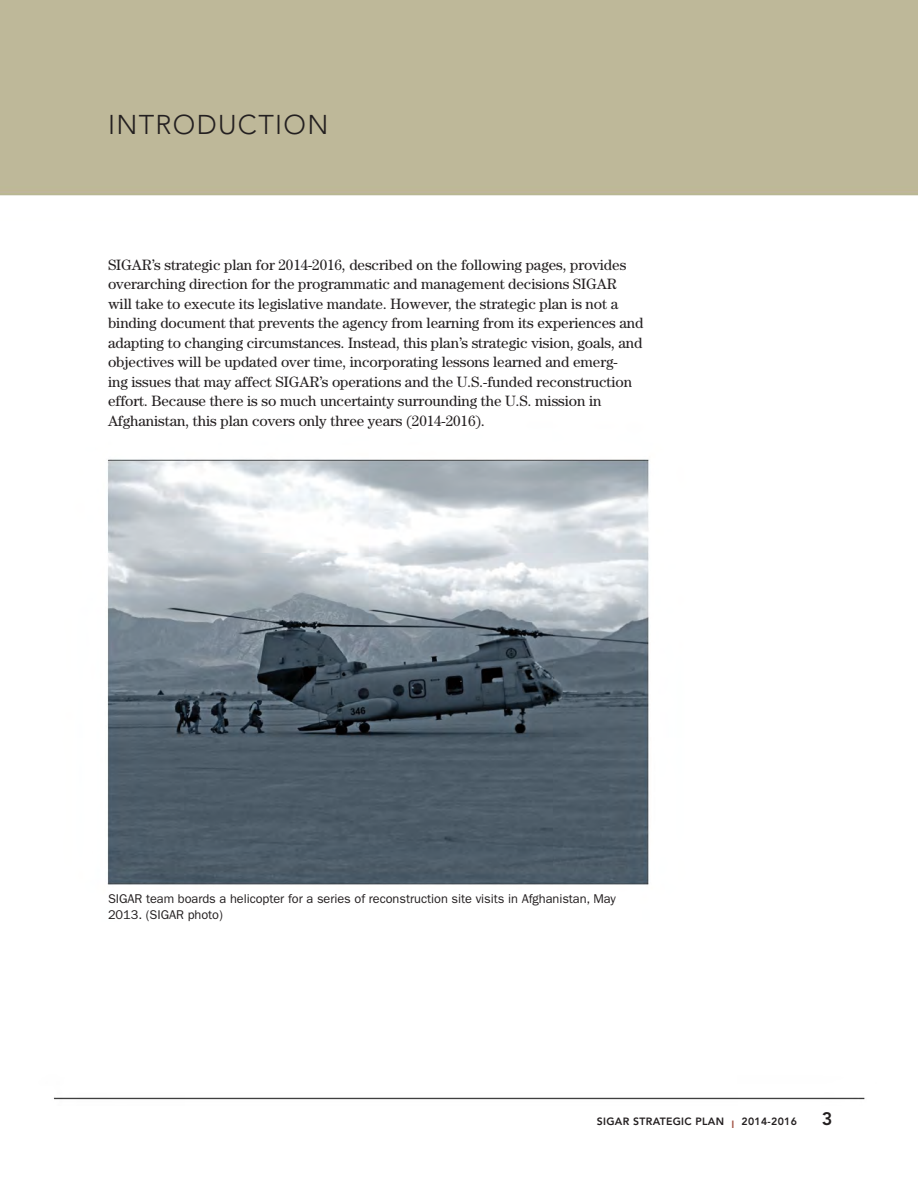
<style>
.page{position:relative;width:918px;height:1188px;background:#fff}
.page>*{position:absolute;margin:0;border:0;box-sizing:border-box;transform-origin:0 0}
.t1{font:300 27px "Avenir LT Std";letter-spacing:.05em;color:#231f20}
.t2{font:800 18px "Avenir LT Std";color:#231f20}
.t3{font:15px/19.5px "Century Std";letter-spacing:-.005em;color:#231f20}
.t4{font:12.75px/16.5px "ITC Franklin Gothic Std";letter-spacing:-.005em;color:#231f20}
.t5{font:800 10.5px "Avenir LT Std";letter-spacing:.03em;color:#231f20}
.s1{color:#a05243}
</style>
<div class="page">
<img style="left:0;top:0;width:918px;height:1100px">
<img style="left:105px;top:546px;width:547px;height:338px">
<h1 class="t1" style="left:108px;top:109px;width:222px">INTRODUCTION</h1>
<p class="t3" style="left:108px;top:254px;width:537px">SIGAR’s strategic plan for 2014-2016, described on the following pages, provides overarching direction for the programmatic and management decisions SIGAR will take to execute its legislative mandate. However, the strategic plan is not a binding document that prevents the agency from learning from its experiences and adapting to changing circumstances. Instead, this plan’s strategic vision, goals, and objectives will be updated over time, incorporating lessons learned and emerg-<br>ing issues that may affect SIGAR’s operations and the U.S.-funded reconstruction effort. Because there is so much uncertainty surrounding the U.S. mission in Afghanistan, this plan covers only three years (2014-2016).</p>
<p class="t4" style="left:108px;top:890px;width:509px">SIGAR team boards a helicopter for a series of reconstruction site visits in Afghanistan, May<br>2013. (SIGAR photo)</p>
<p class="t5" style="left:597px;top:1115px;width:202px">SIGAR STRATEGIC PLAN <span class="s1">I</span> 2014-2016</p>
<p class="t2" style="left:822px;top:1108px;width:12px">3</p>
</div>
